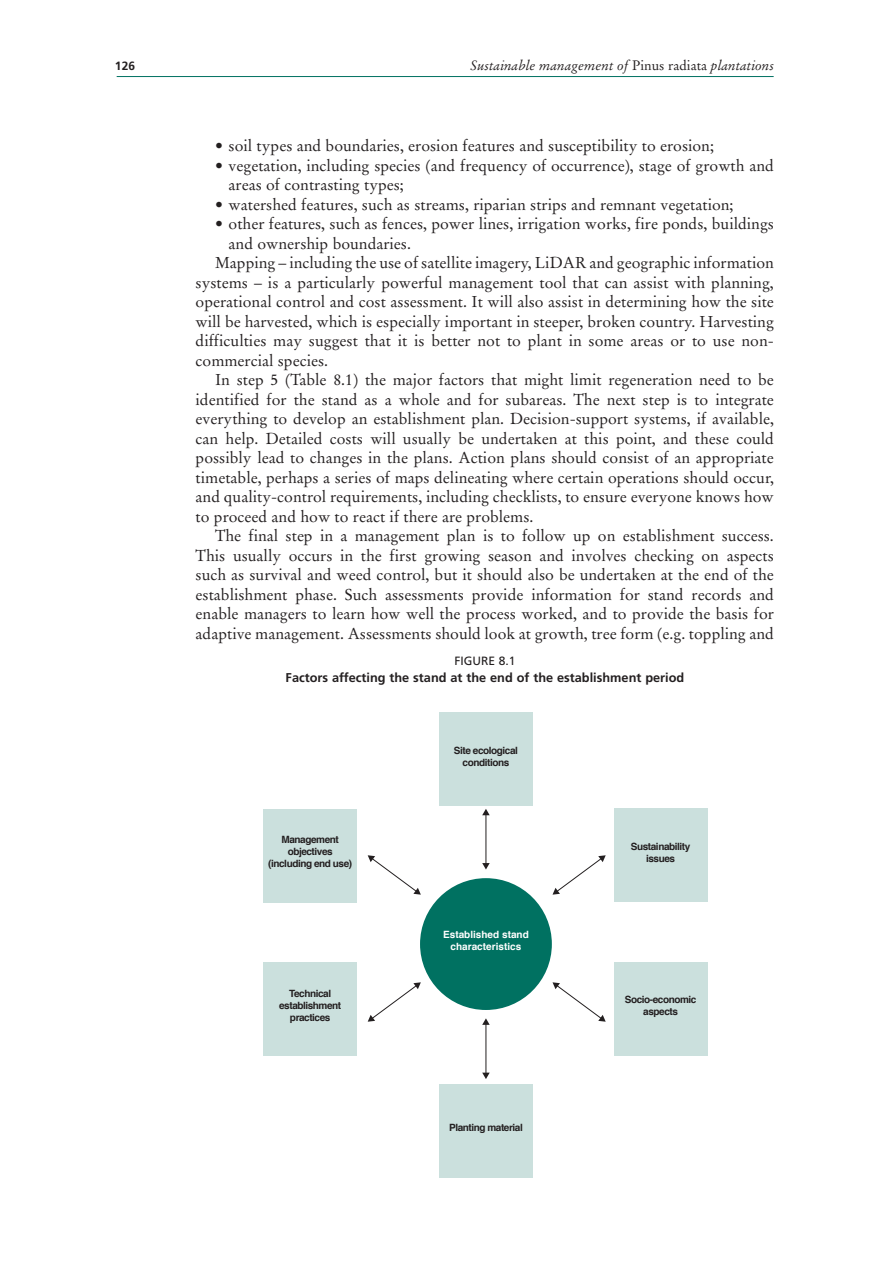
<style>
.page{position:relative;width:893px;height:1263px;background:#fff}
.page>*{position:absolute;margin:0;border:0;box-sizing:border-box;transform-origin:0 0}
.t1{font:15.75px/19.5px "Stempel Garamond LT Std";color:#231f20}
.t2{font:italic 13.5px "Stempel Garamond LT Std";color:#231f20}
.t3{font:700 12.75px "Frutiger LT Std";color:#231f20}
.t4{font:12px "Frutiger LT Std";color:#231f20}
.t5{font:700 12px "Frutiger LT Std";color:#231f20}
.t6{font:700 10.05px/12px "Helvetica";letter-spacing:-.045em;color:#231f20;text-align:center}
.t7{font:700 10.05px/12px "Helvetica";color:#fff;text-align:center}
.s1{font-style:normal}
</style>
<div class="page">
<hr style="left:117px;top:76px;width:657px;height:1px;background:#007161">
<div style="left:264px;top:809px;width:93px;height:93px;background:#cbe0dd"></div>
<div style="left:264px;top:962px;width:93px;height:93px;background:#cbe0dd"></div>
<div style="left:614px;top:962px;width:93px;height:93px;background:#cbe0dd"></div>
<div style="left:614px;top:809px;width:93px;height:93px;background:#cbe0dd"></div>
<div style="left:439px;top:1084px;width:93px;height:93px;background:#cbe0dd"></div>
<div style="left:439px;top:713px;width:93px;height:93px;background:#cbe0dd"></div>
<div style="left:420px;top:878px;width:132px;height:132px;background:#007161;border-radius:50%"></div>
<svg style="left:368px;top:855px;width:53px;height:40px"></svg>
<svg style="left:368px;top:982px;width:53px;height:40px"></svg>
<svg style="left:552px;top:855px;width:54px;height:40px"></svg>
<svg style="left:552px;top:982px;width:54px;height:40px"></svg>
<hr style="left:485px;top:814px;width:1px;height:50px;background:#231f20">
<svg style="left:482px;top:809px;width:8px;height:6px"></svg>
<svg style="left:482px;top:863px;width:8px;height:6px"></svg>
<hr style="left:485px;top:1024px;width:1px;height:50px;background:#231f20">
<svg style="left:482px;top:1018px;width:8px;height:7px"></svg>
<svg style="left:482px;top:1072px;width:8px;height:7px"></svg>
<p class="t5" style="left:115px;top:59px;width:22px">126</p>
<p class="t2" style="left:470px;top:57px;width:305px">Sustainable management of <span class="s1">Pinus radiata</span> plantations</p>
<p class="t1" style="left:215px;top:136px;width:500px">• soil types and boundaries, erosion features and susceptibility to erosion;</p>
<p class="t1" style="left:229px;top:156px;width:547px;text-indent:-13px">• vegetation, including species (and frequency of occurrence), stage of growth and areas of contrasting types;</p>
<p class="t1" style="left:215px;top:195px;width:520px">• watershed features, such as streams, riparian strips and remnant vegetation;</p>
<p class="t1" style="left:215px;top:214px;width:560px">• other features, such as fences, power lines, irrigation works, fire ponds, buildings</p>
<p class="t1" style="left:229px;top:234px;width:184px">and ownership boundaries.</p>
<p class="t1" style="left:215px;top:253px;width:560px">Mapping – including the use of satellite imagery, LiDAR and geographic information</p>
<p class="t1" style="left:196px;top:273px;width:580px">systems – is a particularly powerful management tool that can assist with planning,</p>
<p class="t1" style="left:196px;top:292px;width:580px">operational control and cost assessment. It will also assist in determining how the site</p>
<p class="t1" style="left:196px;top:312px;width:580px">will be harvested, which is especially important in steeper, broken country. Harvesting</p>
<p class="t1" style="left:196px;top:331px;width:580px">difficulties may suggest that it is better not to plant in some areas or to use non-</p>
<p class="t1" style="left:196px;top:351px;width:134px">commercial species.</p>
<p class="t1" style="left:215px;top:370px;width:560px">In step 5 (Table 8.1) the major factors that might limit regeneration need to be</p>
<p class="t1" style="left:196px;top:390px;width:580px">identified for the stand as a whole and for subareas. The next step is to integrate</p>
<p class="t1" style="left:196px;top:409px;width:580px">everything to develop an establishment plan. Decision-support systems, if available,</p>
<p class="t1" style="left:196px;top:429px;width:580px">can help. Detailed costs will usually be undertaken at this point, and these could</p>
<p class="t1" style="left:196px;top:448px;width:580px">possibly lead to changes in the plans. Action plans should consist of an appropriate</p>
<p class="t1" style="left:196px;top:468px;width:580px">timetable, perhaps a series of maps delineating where certain operations should occur,</p>
<p class="t1" style="left:196px;top:487px;width:580px">and quality-control requirements, including checklists, to ensure everyone knows how</p>
<p class="t1" style="left:196px;top:507px;width:339px">to proceed and how to react if there are problems.</p>
<p class="t1" style="left:215px;top:526px;width:560px">The final step in a management plan is to follow up on establishment success.</p>
<p class="t1" style="left:196px;top:546px;width:580px">This usually occurs in the first growing season and involves checking on aspects</p>
<p class="t1" style="left:196px;top:565px;width:580px">such as survival and weed control, but it should also be undertaken at the end of the</p>
<p class="t1" style="left:196px;top:585px;width:580px">establishment phase. Such assessments provide information for stand records and</p>
<p class="t1" style="left:196px;top:604px;width:580px">enable managers to learn how well the process worked, and to provide the basis for</p>
<p class="t1" style="left:196px;top:624px;width:580px">adaptive management. Assessments should look at growth, tree form (e.g. toppling and</p>
<p class="t4" style="left:454px;top:654px;width:63px">FIGURE 8.1</p>
<p class="t3" style="left:286px;top:670px;width:400px">Factors affecting the stand at the end of the establishment period</p>
<p class="t6" style="left:268px;top:834px;width:85px">Management objectives (including end use)</p>
<p class="t6" style="left:279px;top:988px;width:64px">Technical establishment practices</p>
<p class="t6" style="left:454px;top:744px;width:65px">Site ecological conditions</p>
<p class="t7" style="left:443px;top:929px;width:87px">Established stand characteristics</p>
<p class="t6" style="left:449px;top:1122px;width:75px">Planting material</p>
<p class="t6" style="left:631px;top:841px;width:61px">Sustainability issues</p>
<p class="t6" style="left:625px;top:994px;width:73px">Socio-economic aspects</p>
</div>
